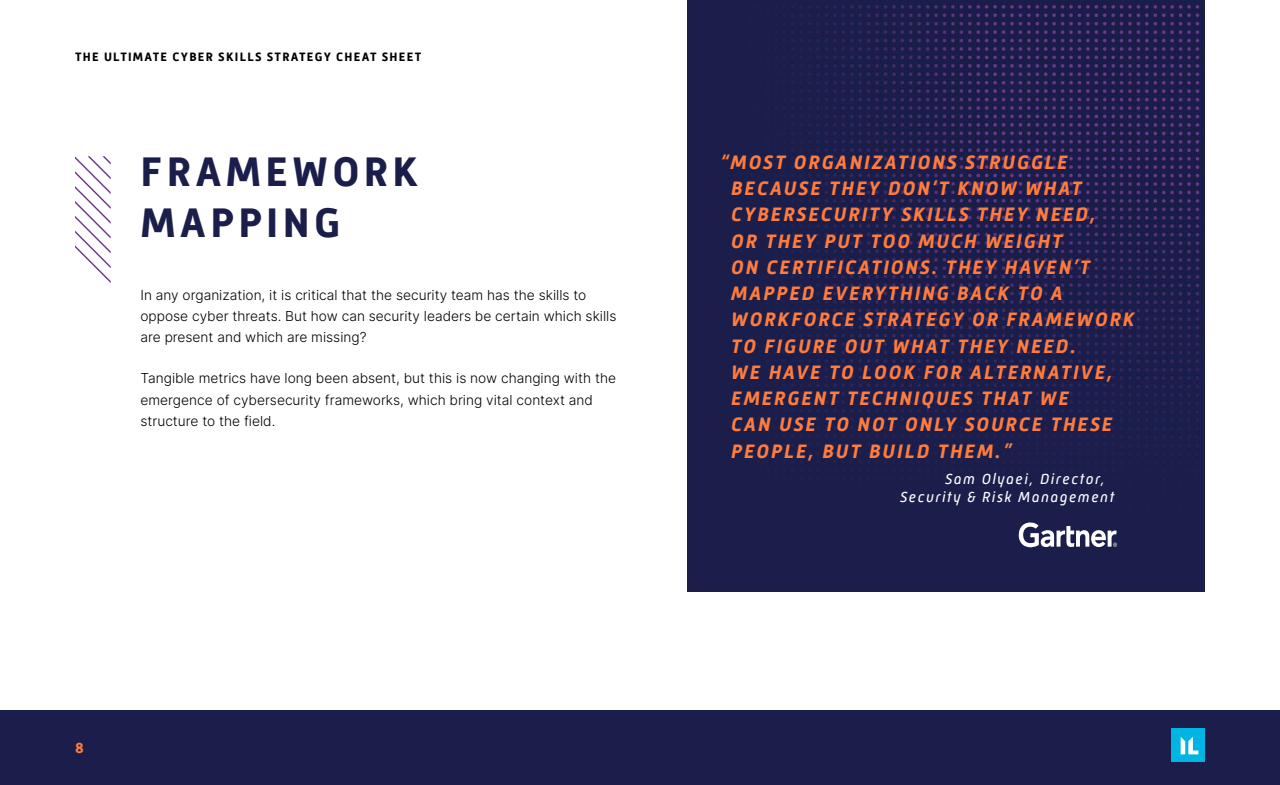
<style>
.page{position:relative;width:1280px;height:785px;background:#fff}
.page>*{position:absolute;margin:0;border:0;box-sizing:border-box;transform-origin:0 0}
.t1{font:700 42.5px/51px "Mic 32 New";letter-spacing:.1em;color:#1b1e4a}
.t2{font:italic 700 20px/26.2px "Mic 32 New";letter-spacing:.1em;color:#ff7c3d}
.t3{font:italic 15px/18px "Mic 32 New";letter-spacing:.1em;color:#fff}
.t4{font:700 15px "Mic 32 New";color:#ff7c3d}
.t5{font:300 13.75px/21.2px "Inter";color:#000}
.t6{font:700 12.5px "Mic 32 New";letter-spacing:.1em;color:#000}
</style>
<div class="page">
<div style="left:0;top:710px;width:1280px;height:75px;background:#1b1e4a"></div>
<div style="left:1172px;top:729px;width:33px;height:33px;background:#00b4e4"></div>
<svg style="left:1181px;top:737px;width:17px;height:17px"></svg>
<img style="left:688px;top:1px;width:515px;height:585px">
<svg style="left:1019px;top:522px;width:98px;height:26px"></svg>
<svg style="left:75px;top:156px;width:36px;height:127px"></svg>
<p class="t6" style="left:75px;top:50px;width:348px">THE ULTIMATE CYBER SKILLS STRATEGY CHEAT SHEET</p>
<h1 class="t1" style="left:141px;top:146px;width:279px">FRAMEWORK<br>MAPPING</h1>
<p class="t2" style="left:731px;top:149px;width:405px;text-indent:-11px">“MOST ORGANIZATIONS STRUGGLE<br>BECAUSE THEY DON’T KNOW WHAT<br>CYBERSECURITY SKILLS THEY NEED,<br>OR THEY PUT TOO MUCH WEIGHT<br>ON CERTIFICATIONS. THEY HAVEN’T<br>MAPPED EVERYTHING BACK TO A<br>WORKFORCE STRATEGY OR FRAMEWORK<br>TO FIGURE OUT WHAT THEY NEED.<br>WE HAVE TO LOOK FOR ALTERNATIVE,<br>EMERGENT TECHNIQUES THAT WE<br>CAN USE TO NOT ONLY SOURCE THESE<br>PEOPLE, BUT BUILD THEM.”</p>
<p class="t3" style="left:900px;top:470px;width:216px;text-indent:45px">Sam Olyaei, Director,<br>Security &amp; Risk Management</p>
<p class="t5" style="left:141px;top:284px;width:477px">In any organization, it is critical that the security team has the skills to oppose cyber threats. But how can security leaders be certain which skills are present and which are missing?</p>
<p class="t5" style="left:141px;top:367px;width:477px">Tangible metrics have long been absent, but this is now changing with the emergence of cybersecurity frameworks, which bring vital context and structure to the field.</p>
<p class="t4" style="left:75px;top:739px;width:10px">8</p>
</div>
